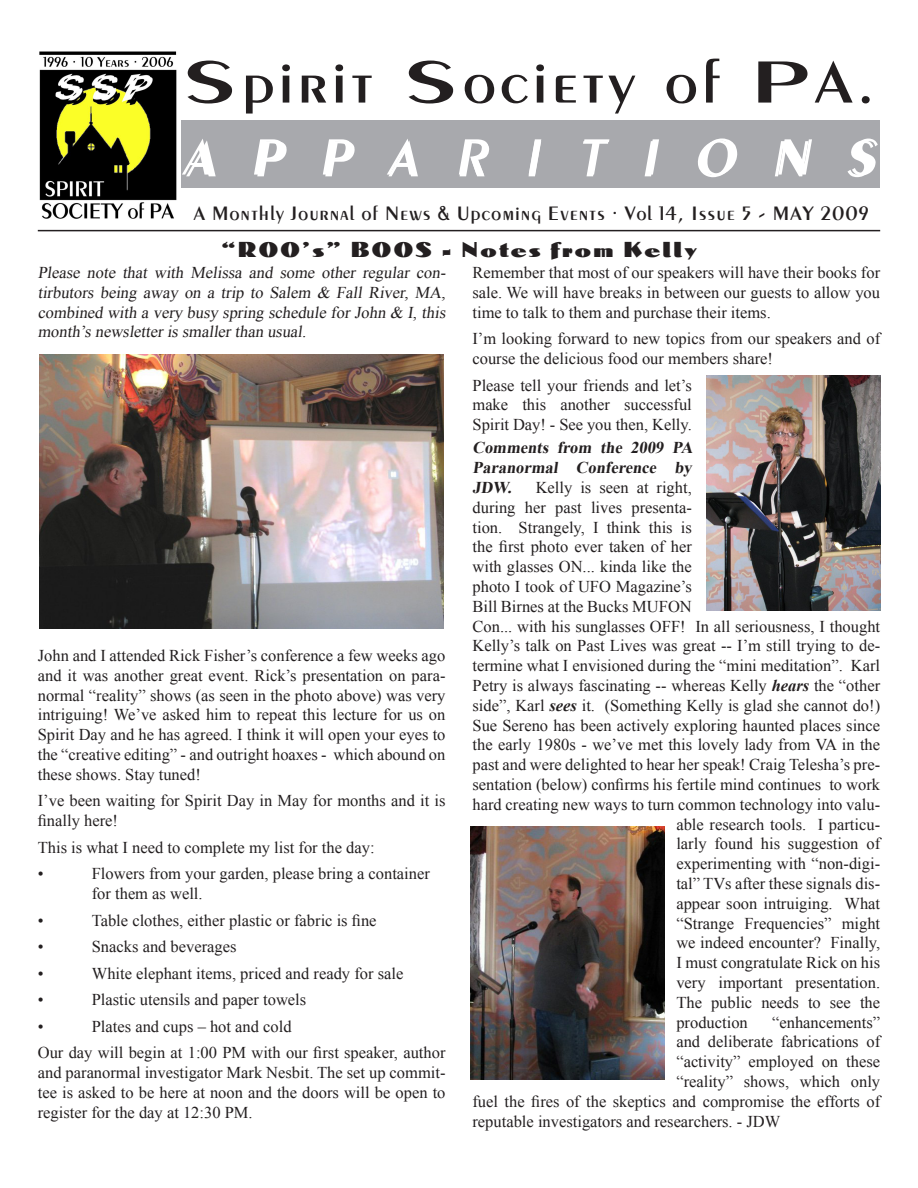
<style>
.page{position:relative;width:918px;height:1188px;background:#fff}
.page>*{position:absolute;margin:0;border:0;box-sizing:border-box;transform-origin:0 0}
.t1{font:63px "Penwin Regular SWFTE";letter-spacing:.045em;color:#231f20;scale:1.7 1}
.t2{font:italic 54px "Penwin Regular SWFTE";color:#fff}
.t3{font:22.5px "Domenic Regular SWFTE";letter-spacing:.1em;color:#231f20}
.t4{font:21px "Penwin Regular SWFTE";letter-spacing:.04em;color:#231f20}
.t5{font:16.5px/19.8px "Times New Roman";color:#231f20;text-align:justify}
.t6{font:700 16.5px/19.8px "Times New Roman";color:#231f20;text-align:justify}
.s1{font-weight:700;font-style:italic}
</style>
<div class="page">
<div style="left:182px;top:120px;width:698px;height:68px;background:#a8a9ad"></div>
<hr style="left:38px;top:230px;width:842px;height:1px;background:#231f20">
<img style="left:39px;top:51px;width:138px;height:168px">
<img style="left:39px;top:354px;width:405px;height:275px">
<img style="left:707px;top:375px;width:173px;height:236px">
<img style="left:470px;top:826px;width:195px;height:254px">
<p class="t1" style="left:182px;top:44px;width:410px">Spirit Society of PA.</p>
<p class="t2" style="left:182px;top:124px;width:706px">APPARITIONS</p>
<p class="t4" style="left:194px;top:200px;width:676px">A Monthly Journal of News &amp; Upcoming Events • Vol 14, Issue 5 - MAY 2009</p>
<p class="t3" style="left:221px;top:236px;width:477px">“ROO’s” BOOS - Notes from Kelly</p>
<p class="t5" style="left:38px;top:262px;width:412px">Please note that with Melissa and some other regular con&shy;tirbutors being away on a trip to Salem &amp; Fall River, MA, combined with a very busy spring schedule for John &amp; I, this month’s newsletter is smaller than usual.</p>
<p class="t5" style="left:38px;top:645px;width:409px">John and I attended Rick Fisher’s conference a few weeks ago and it was another great event. Rick’s presentation on para&shy;normal “reality” shows (as seen in the photo above) was very intriguing! We’ve asked him to repeat this lecture for us on Spirit Day and he has agreed. I think it will open your eyes to the “creative editing” - and outright hoaxes - which abound on these shows. Stay tuned!</p>
<p class="t5" style="left:38px;top:791px;width:409px">I’ve been waiting for Spirit Day in May for months and it is finally here!</p>
<p class="t5" style="left:38px;top:837px;width:338px">This is what I need to complete my list for the day:</p>
<p class="t5" style="left:38px;top:864px;width:7px">•</p>
<p class="t5" style="left:92px;top:864px;width:340px">Flowers from your garden, please bring a container for them as well.</p>
<p class="t5" style="left:38px;top:910px;width:7px">•</p>
<p class="t5" style="left:92px;top:910px;width:286px">Table clothes, either plastic or fabric is fine</p>
<p class="t5" style="left:38px;top:936px;width:7px">•</p>
<p class="t5" style="left:92px;top:936px;width:146px">Snacks and beverages</p>
<p class="t5" style="left:38px;top:963px;width:7px">•</p>
<p class="t5" style="left:92px;top:963px;width:313px">White elephant items, priced and ready for sale</p>
<p class="t5" style="left:38px;top:990px;width:7px">•</p>
<p class="t5" style="left:92px;top:990px;width:216px">Plastic utensils and paper towels</p>
<p class="t5" style="left:38px;top:1016px;width:7px">•</p>
<p class="t5" style="left:92px;top:1016px;width:201px">Plates and cups – hot and cold</p>
<p class="t5" style="left:38px;top:1043px;width:409px">Our day will begin at 1:00 PM with our first speaker, author and paranormal investigator Mark Nesbit. The set up commit&shy;tee is asked to be here at noon and the doors will be open to register for the day at 12:30 PM.</p>
<p class="t5" style="left:472px;top:262px;width:409px">Remember that most of our speakers will have their books for sale. We will have breaks in between our guests to allow you time to talk to them and purchase their items.</p>
<p class="t5" style="left:472px;top:329px;width:409px">I’m looking forward to new topics from our speakers and of course the delicious food our members share!</p>
<p class="t5" style="left:472px;top:375px;width:221px">Please tell your friends and let’s make this another successful Spirit Day! - See you then, Kelly.</p>
<p class="t6" style="left:472px;top:438px;width:225px">Comments from the 2009 PA Paranormal Conference by JDW.</p>
<p class="t5" style="left:536px;top:477px;width:158px">Kelly is seen at right,</p>
<p class="t5" style="left:472px;top:497px;width:221px">during her past lives presenta-</p>
<p class="t5" style="left:472px;top:517px;width:221px">tion. Strangely, I think this is</p>
<p class="t5" style="left:472px;top:537px;width:221px">the first photo ever taken of her</p>
<p class="t5" style="left:472px;top:557px;width:221px">with glasses ON... kinda like the</p>
<p class="t5" style="left:472px;top:576px;width:221px">photo I took of UFO Magazine’s</p>
<p class="t5" style="left:472px;top:596px;width:221px">Bill Birnes at the Bucks MUFON</p>
<p class="t5" style="left:472px;top:616px;width:409px">Con... with his sunglasses OFF! In all seriousness, I thought</p>
<p class="t5" style="left:472px;top:636px;width:409px">Kelly’s talk on Past Lives was great -- I’m still trying to de-</p>
<p class="t5" style="left:472px;top:656px;width:409px">termine what I envisioned during the “mini meditation”. Karl</p>
<p class="t5" style="left:472px;top:675px;width:409px">Petry is always fascinating -- whereas Kelly <span class="s1">hears</span> the “other</p>
<p class="t5" style="left:472px;top:695px;width:409px">side”, Karl <span class="s1">sees</span> it. (Something Kelly is glad she cannot do!)</p>
<p class="t5" style="left:472px;top:715px;width:409px">Sue Sereno has been actively exploring haunted places since</p>
<p class="t5" style="left:472px;top:735px;width:409px">the early 1980s - we’ve met this lovely lady from VA in the</p>
<p class="t5" style="left:472px;top:755px;width:409px">past and were delighted to hear her speak! Craig Telesha’s pre-</p>
<p class="t5" style="left:472px;top:774px;width:409px">sentation (below) confirms his fertile mind continues to work</p>
<p class="t5" style="left:472px;top:794px;width:409px">hard creating new ways to turn common technology into valu-</p>
<p class="t5" style="left:676px;top:814px;width:205px">able research tools. I particu-</p>
<p class="t5" style="left:676px;top:834px;width:205px">larly found his suggestion of</p>
<p class="t5" style="left:676px;top:854px;width:205px">experimenting with “non-digi-</p>
<p class="t5" style="left:676px;top:873px;width:205px">tal” TVs after these signals dis-</p>
<p class="t5" style="left:676px;top:893px;width:205px">appear soon intruiging. What</p>
<p class="t5" style="left:676px;top:913px;width:205px">“Strange Frequencies” might</p>
<p class="t5" style="left:676px;top:933px;width:205px">we indeed encounter? Finally,</p>
<p class="t5" style="left:676px;top:953px;width:205px">I must congratulate Rick on his</p>
<p class="t5" style="left:676px;top:972px;width:205px">very important presentation.</p>
<p class="t5" style="left:676px;top:992px;width:205px">The public needs to see the</p>
<p class="t5" style="left:676px;top:1012px;width:73px">production</p>
<p class="t5" style="left:772px;top:1012px;width:110px">“enhancements”</p>
<p class="t5" style="left:676px;top:1032px;width:205px">and deliberate fabrications of</p>
<p class="t5" style="left:676px;top:1052px;width:205px">“activity” employed on these</p>
<p class="t5" style="left:676px;top:1071px;width:205px">“reality” shows, which only</p>
<p class="t5" style="left:472px;top:1091px;width:409px">fuel the fires of the skeptics and compromise the efforts of</p>
<p class="t5" style="left:472px;top:1111px;width:309px">reputable investigators and researchers. - JDW</p>
</div>
